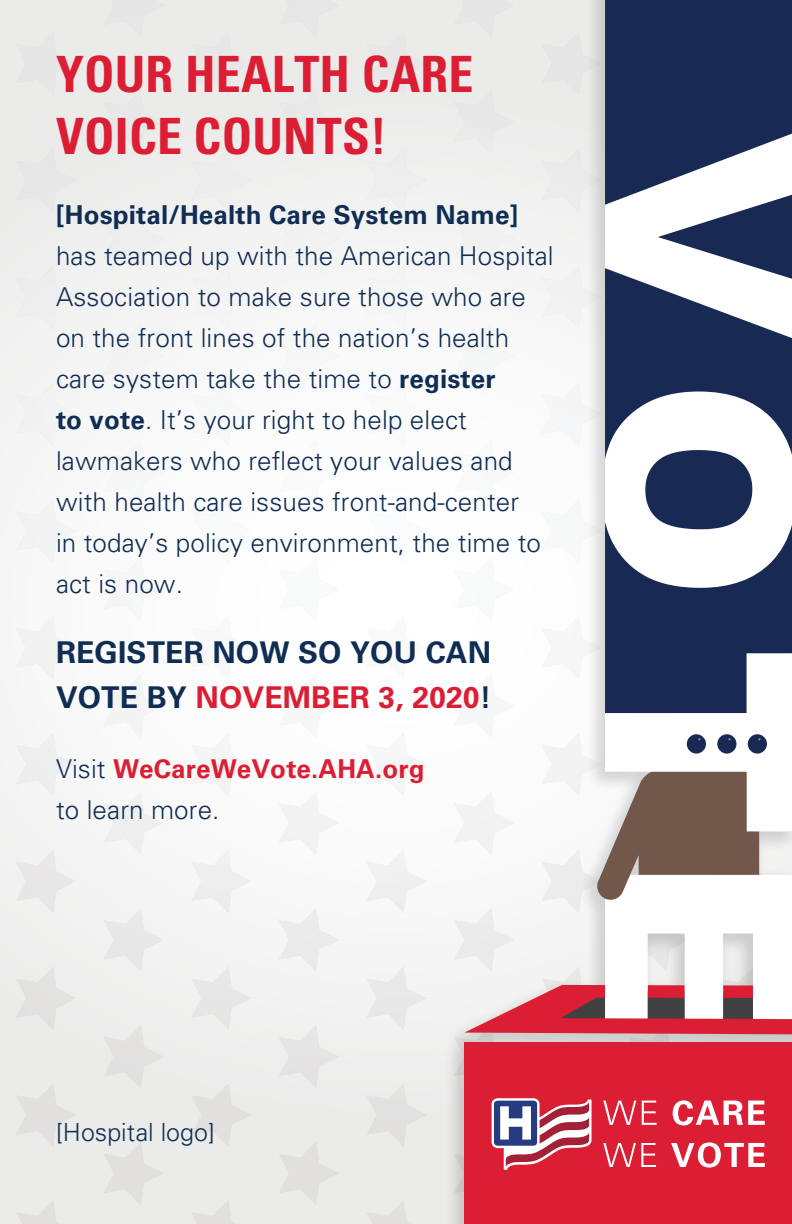
<style>
.page{position:relative;width:792px;height:1224px;background:#f5f5f5}
.page>*{position:absolute;margin:0;border:0;box-sizing:border-box;transform-origin:0 0}
.t1{font:700 condensed 50px/62px "Univers LT Std";letter-spacing:.005em;color:#dc1e34}
.t2{font:700 30px/45px "Univers LT Std";letter-spacing:.005em;color:#102d53}
.t3{font:300 26px/41px "Univers LT Std";letter-spacing:.005em;color:#102d53}
.t4{font:700 26px/41px "Univers LT Std";letter-spacing:.005em;color:#dc1e34}
.t5{font:700 26px "Univers LT Std";letter-spacing:.005em;color:#102d53}
.t6{font:300 25px "Univers LT Std";color:#102d53}
.s1{font-weight:700}
.s2{color:#dc1e34}
.s3{font-weight:300;color:#102d53}
</style>
<div class="page">
<svg style="left:279px;top:1142px;width:60px;height:63px"></svg>
<svg style="left:366px;top:1200px;width:45px;height:24px"></svg>
<svg style="left:104px;top:1142px;width:60px;height:63px"></svg>
<svg style="left:191px;top:1200px;width:45px;height:24px"></svg>
<svg style="left:16px;top:1200px;width:45px;height:24px"></svg>
<svg style="left:279px;top:1025px;width:60px;height:63px"></svg>
<svg style="left:366px;top:1083px;width:61px;height:64px"></svg>
<svg style="left:104px;top:1025px;width:60px;height:63px"></svg>
<svg style="left:191px;top:1083px;width:60px;height:64px"></svg>
<svg style="left:16px;top:1083px;width:60px;height:64px"></svg>
<svg style="left:279px;top:913px;width:59px;height:58px"></svg>
<svg style="left:367px;top:967px;width:59px;height:63px"></svg>
<svg style="left:104px;top:909px;width:59px;height:62px"></svg>
<svg style="left:191px;top:967px;width:60px;height:63px"></svg>
<svg style="left:16px;top:967px;width:60px;height:63px"></svg>
<svg style="left:192px;top:891px;width:38px;height:21px"></svg>
<svg style="left:16px;top:850px;width:60px;height:63px"></svg>
<div style="left:366px;top:616px;width:61px;height:58px;background:#fffffe"></div>
<svg style="left:104px;top:207px;width:57px;height:51px"></svg>
<svg style="left:16px;top:266px;width:57px;height:51px"></svg>
<div style="left:279px;top:90px;width:60px;height:63px;background:#ebebea"></div>
<svg style="left:367px;top:149px;width:58px;height:44px"></svg>
<div style="left:104px;top:90px;width:60px;height:64px;background:#ebebea"></div>
<div style="left:191px;top:149px;width:60px;height:56px;background:#ededec"></div>
<div style="left:16px;top:149px;width:60px;height:63px;background:#ebebea"></div>
<div style="left:279px;top:0;width:60px;height:37px;background:#e9eae8"></div>
<div style="left:366px;top:32px;width:61px;height:63px;background:#ebebea"></div>
<div style="left:104px;top:0;width:60px;height:37px;background:#eaeae8"></div>
<div style="left:191px;top:32px;width:60px;height:63px;background:#ebebea"></div>
<div style="left:16px;top:32px;width:60px;height:63px;background:#ebebea"></div>
<div style="left:444px;top:0;width:348px;height:1224px;background:#000;opacity:.15"></div>
<svg style="left:454px;top:0;width:338px;height:1224px"></svg>
<h1 class="t1" style="left:56px;top:43px;width:419px">YOUR HEALTH CARE<br>VOICE COUNTS!</h1>
<p class="t5" style="left:56px;top:200px;width:464px">[Hospital/Health Care System Name]</p>
<p class="t3" style="left:56px;top:235px;width:499px">has teamed up with the American Hospital Association to make sure those who are on the front lines of the nation’s health care system take the time to <span class="s1">register<br>to vote</span>. It’s your right to help elect lawmakers who reflect your values and with health care issues front-and-center<br>in today’s policy environment, the time to act is now.</p>
<p class="t2" style="left:56px;top:630px;width:437px">REGISTER NOW SO YOU CAN<br>VOTE BY <span class="s2">NOVEMBER 3, 2020</span>!</p>
<p class="t4" style="left:56px;top:748px;width:370px"><span class="s3">Visit</span> WeCareWeVote.AHA.org <span class="s3">to learn more.</span></p>
<p class="t6" style="left:56px;top:1117px;width:160px">[Hospital logo]</p>
</div>
